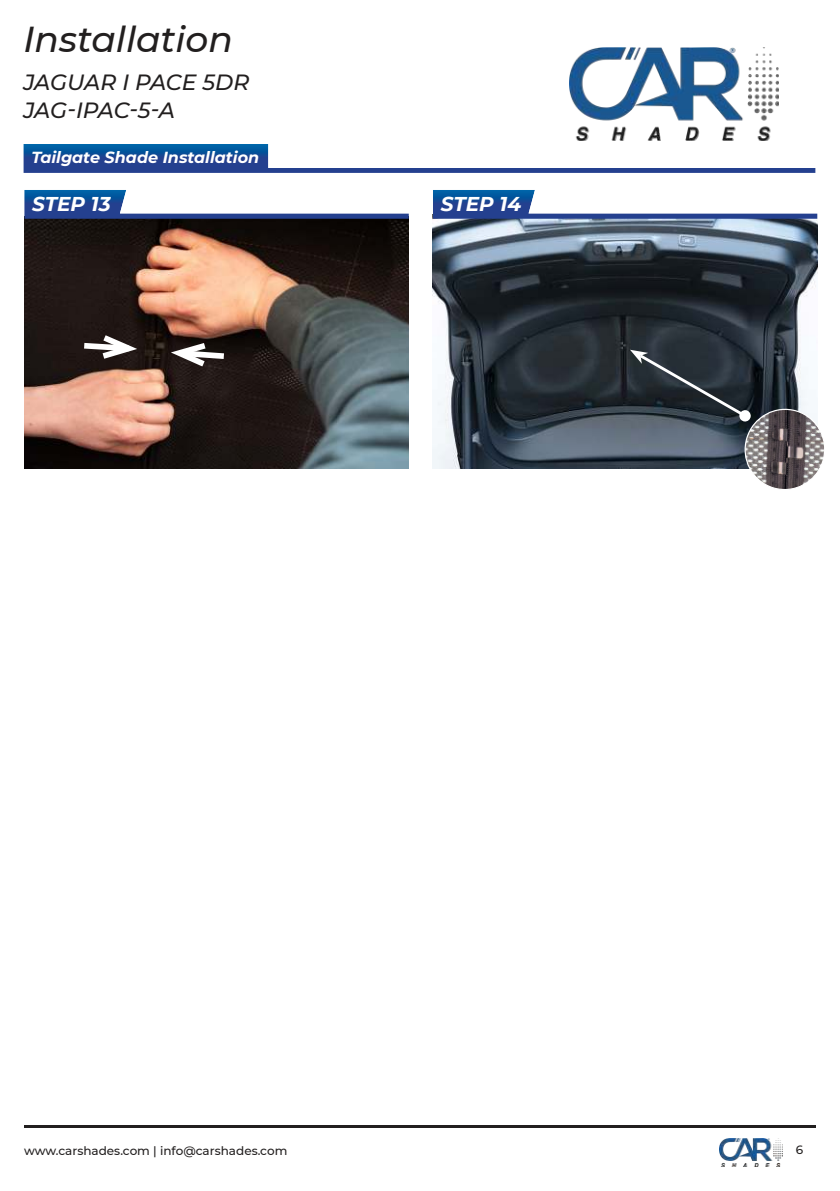
<style>
.page{position:relative;width:840px;height:1191px;background:#fff}
.page>*{position:absolute;margin:0;border:0;box-sizing:border-box;transform-origin:0 0}
.t1{font:italic 500 36px "Montserrat";color:#221f1f}
.t2{font:italic 500 22px/28px "Montserrat";letter-spacing:-.01em;color:#221f1f}
.t3{font:italic 700 20px "Montserrat";color:#fff}
.t4{font:italic 700 16px "Montserrat";color:#fff}
.t5{font:500 12px "Montserrat";color:#221f1f}
</style>
<div class="page">
<img style="left:569px;top:47px;width:208px;height:94px">
<img style="left:23px;top:144px;width:792px;height:29px">
<hr style="left:24px;top:1126px;width:791px;height:2px;background:#221f1f">
<img style="left:719px;top:1138px;width:63px;height:28px">
<img style="left:432px;top:219px;width:385px;height:249px">
<img style="left:432px;top:190px;width:385px;height:29px">
<img style="left:24px;top:219px;width:384px;height:249px">
<img style="left:24px;top:190px;width:384px;height:29px">
<svg style="left:78px;top:330px;width:67px;height:33px"></svg>
<svg style="left:162px;top:339px;width:68px;height:32px"></svg>
<svg style="left:629px;top:350px;width:195px;height:139px"></svg>
<div style="left:738px;top:410px;width:12px;height:12px;background:#fff;border-radius:50%"></div>
<h1 class="t1" style="left:23px;top:19px;width:211px">Installation</h1>
<h2 class="t2" style="left:23px;top:68px;width:227px">JAGUAR I PACE 5DR<br>JAG-IPAC-5-A</h2>
<h3 class="t4" style="left:31px;top:150px;width:229px">Tailgate Shade Installation</h3>
<h3 class="t3" style="left:32px;top:195px;width:80px">STEP 13</h3>
<h3 class="t3" style="left:440px;top:195px;width:82px">STEP 14</h3>
<p class="t5" style="left:24px;top:1145px;width:265px">www.carshades.com | info@carshades.com</p>
<p class="t5" style="left:795px;top:1145px;width:9px">6</p>
</div>
